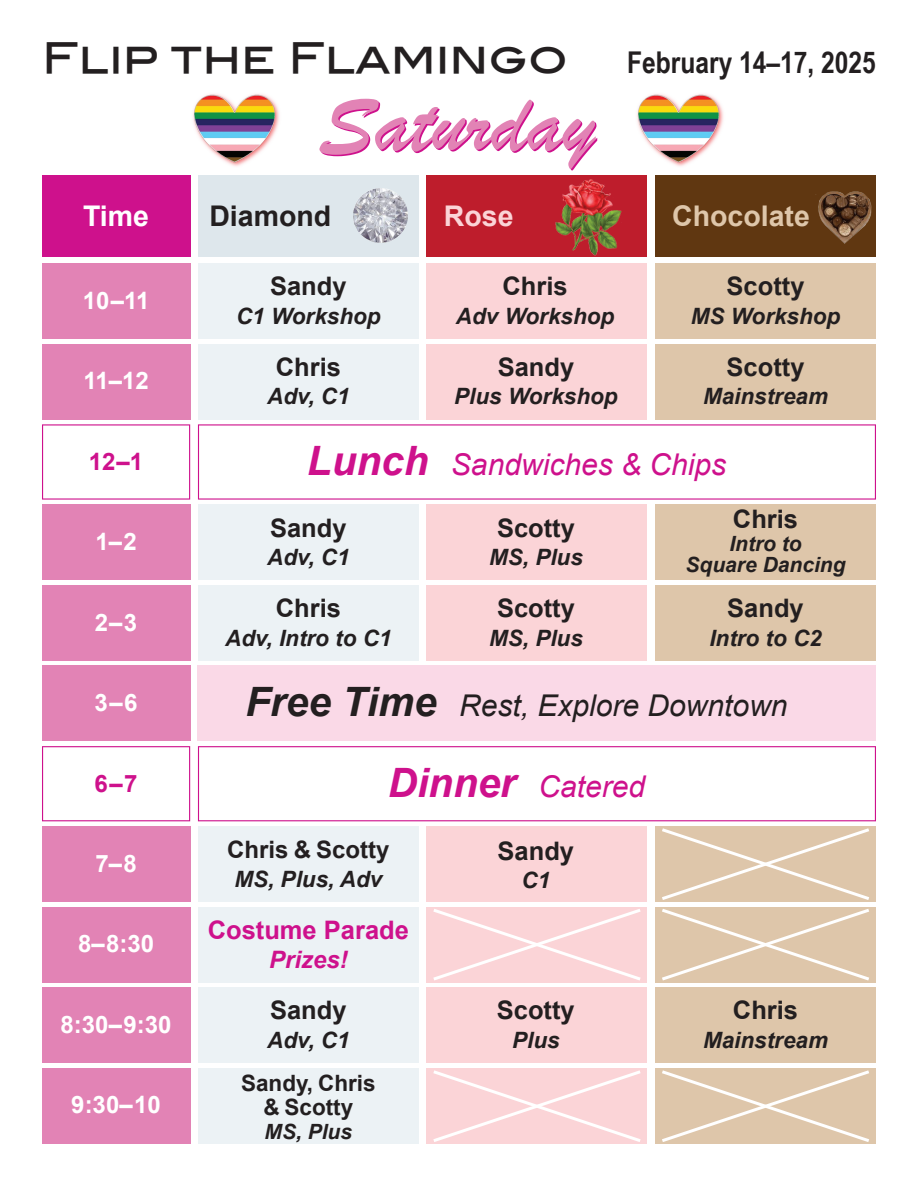
<style>
.page{position:relative;width:918px;height:1188px;background:#fff}
.page>*{position:absolute;margin:0;border:0;box-sizing:border-box;transform-origin:0 0}
.t1{font:87px "Brush Script";color:#ce118c}
.t2{font:42px "Blair Md ITCTT Medium";color:#231f20}
.t3{font:italic 30px "Arial";color:#ce118c}
.t4{font:italic 30px "Arial";color:#231f20}
.t5{font:700 30px "Arial Narrow";color:#231f20}
.t6{font:700 28.5px "Arial";color:#dec6aa}
.t7{font:700 28.5px "Arial";color:#231f20}
.t8{font:700 28.5px "Arial";color:#fff}
.t9{font:700 28.5px "Arial";color:#fbd4d7}
.t10{font:700 25.5px "Arial";color:#231f20}
.t11{font:700 25.5px "Arial";color:#ce118c}
.t12{font:700 24px "Arial";color:#fff}
.t13{font:700 24px "Arial";color:#231f20}
.t14{font:700 24px "Arial";color:#ce118c}
.t15{font:italic 700 24px "Arial";color:#ce118c}
.t16{font:italic 700 22.5px "Arial";color:#231f20}
.t17{font:700 22.5px/24px "Arial";color:#231f20;text-align:center}
.t18{font:italic 700 21px/21px "Arial";color:#231f20;text-align:center}
.s1{font-weight:700;font-size:40.5px}
</style>
<div class="page">
<div style="left:42px;top:176px;width:148px;height:81px;background:#ce118c"></div>
<div style="left:198px;top:176px;width:221px;height:81px;background:#dee7ec"></div>
<div style="left:427px;top:176px;width:220px;height:81px;background:#be1d2c"></div>
<div style="left:655px;top:176px;width:221px;height:81px;background:#603711"></div>
<div style="left:42px;top:264px;width:148px;height:75px;background:#e283b5"></div>
<div style="left:198px;top:264px;width:221px;height:75px;background:#ecf2f5"></div>
<div style="left:427px;top:264px;width:220px;height:75px;background:#fbd4d7"></div>
<div style="left:655px;top:264px;width:221px;height:75px;background:#dec6aa"></div>
<div style="left:42px;top:344px;width:148px;height:75px;background:#e283b5"></div>
<div style="left:198px;top:344px;width:221px;height:75px;background:#ecf2f5"></div>
<div style="left:427px;top:344px;width:220px;height:75px;background:#fbd4d7"></div>
<div style="left:655px;top:344px;width:221px;height:75px;background:#dec6aa"></div>
<svg style="left:42px;top:424px;width:148px;height:76px"></svg>
<svg style="left:198px;top:424px;width:678px;height:76px"></svg>
<svg style="left:198px;top:746px;width:678px;height:75px"></svg>
<div style="left:42px;top:505px;width:148px;height:75px;background:#e283b5"></div>
<div style="left:198px;top:505px;width:221px;height:75px;background:#ecf2f5"></div>
<div style="left:427px;top:505px;width:220px;height:75px;background:#fbd4d7"></div>
<div style="left:655px;top:505px;width:221px;height:75px;background:#dec6aa"></div>
<div style="left:42px;top:585px;width:148px;height:75px;background:#e283b5"></div>
<div style="left:198px;top:585px;width:221px;height:75px;background:#ecf2f5"></div>
<div style="left:427px;top:585px;width:220px;height:75px;background:#fbd4d7"></div>
<div style="left:655px;top:585px;width:221px;height:75px;background:#dec6aa"></div>
<div style="left:42px;top:666px;width:148px;height:75px;background:#e283b5"></div>
<div style="left:198px;top:666px;width:678px;height:75px;background:#fad9e7"></div>
<svg style="left:42px;top:746px;width:148px;height:75px"></svg>
<div style="left:42px;top:827px;width:148px;height:75px;background:#e283b5"></div>
<div style="left:198px;top:827px;width:221px;height:75px;background:#ecf2f5"></div>
<div style="left:427px;top:827px;width:220px;height:75px;background:#fbd4d7"></div>
<div style="left:655px;top:827px;width:221px;height:75px;background:#dec6aa"></div>
<div style="left:42px;top:907px;width:148px;height:75px;background:#e283b5"></div>
<div style="left:198px;top:907px;width:221px;height:75px;background:#ecf2f5"></div>
<div style="left:427px;top:907px;width:220px;height:75px;background:#fbd4d7"></div>
<div style="left:655px;top:907px;width:221px;height:75px;background:#dec6aa"></div>
<div style="left:42px;top:987px;width:148px;height:76px;background:#e283b5"></div>
<div style="left:198px;top:987px;width:221px;height:76px;background:#ecf2f5"></div>
<div style="left:427px;top:987px;width:220px;height:76px;background:#fbd4d7"></div>
<div style="left:655px;top:987px;width:221px;height:76px;background:#dec6aa"></div>
<div style="left:42px;top:1068px;width:148px;height:75px;background:#e283b5"></div>
<div style="left:198px;top:1068px;width:221px;height:75px;background:#ecf2f5"></div>
<div style="left:427px;top:1068px;width:220px;height:75px;background:#fbd4d7"></div>
<div style="left:655px;top:1068px;width:221px;height:75px;background:#dec6aa"></div>
<svg style="left:430px;top:1070px;width:214px;height:74px"></svg>
<svg style="left:659px;top:1070px;width:214px;height:74px"></svg>
<svg style="left:430px;top:909px;width:214px;height:74px"></svg>
<svg style="left:659px;top:826px;width:214px;height:157px"></svg>
<img style="left:637px;top:94px;width:87px;height:72px">
<img style="left:193px;top:94px;width:87px;height:72px">
<img style="left:353px;top:189px;width:54px;height:54px">
<img style="left:815px;top:191px;width:57px;height:53px">
<img style="left:547px;top:175px;width:81px;height:81px">
<p class="t2" style="left:42px;top:24px;width:527px">Flip the Flamingo</p>
<p class="t5" style="left:627px;top:40px;width:250px">February 14–17, 2025</p>
<p class="t1" style="left:320px;top:72px;width:278px">Saturday</p>
<p class="t8" style="left:83px;top:200px;width:68px">Time</p>
<p class="t7" style="left:209px;top:200px;width:123px">Diamond</p>
<p class="t9" style="left:444px;top:200px;width:71px">Rose</p>
<p class="t6" style="left:672px;top:200px;width:139px">Chocolate</p>
<p class="t12" style="left:83px;top:287px;width:68px">10–11</p>
<p class="t12" style="left:83px;top:367px;width:67px">11–12</p>
<p class="t14" style="left:89px;top:448px;width:56px">12–1</p>
<p class="t12" style="left:95px;top:528px;width:43px">1–2</p>
<p class="t12" style="left:95px;top:609px;width:44px">2–3</p>
<p class="t12" style="left:95px;top:689px;width:44px">3–6</p>
<p class="t14" style="left:95px;top:770px;width:44px">6–7</p>
<p class="t12" style="left:95px;top:850px;width:43px">7–8</p>
<p class="t12" style="left:78px;top:931px;width:78px">8–8:30</p>
<p class="t12" style="left:61px;top:1011px;width:112px">8:30–9:30</p>
<p class="t12" style="left:71px;top:1091px;width:91px">9:30–10</p>
<p class="t10" style="left:270px;top:272px;width:78px">Sandy</p>
<p class="t16" style="left:236px;top:303px;width:146px">C1 Workshop</p>
<p class="t10" style="left:276px;top:353px;width:67px">Chris</p>
<p class="t16" style="left:267px;top:384px;width:84px">Adv, C1</p>
<p class="t10" style="left:503px;top:272px;width:67px">Chris</p>
<p class="t16" style="left:456px;top:303px;width:160px">Adv Workshop</p>
<p class="t10" style="left:498px;top:353px;width:78px">Sandy</p>
<p class="t16" style="left:454px;top:384px;width:165px">Plus Workshop</p>
<p class="t10" style="left:727px;top:272px;width:79px">Scotty</p>
<p class="t16" style="left:691px;top:303px;width:151px">MS Workshop</p>
<p class="t10" style="left:727px;top:353px;width:79px">Scotty</p>
<p class="t16" style="left:703px;top:384px;width:127px">Mainstream</p>
<p class="t3" style="left:307px;top:448px;width:421px"><span class="s1">Lunch</span> Sandwiches &amp; Chips</p>
<p class="t10" style="left:270px;top:513px;width:78px">Sandy</p>
<p class="t16" style="left:267px;top:545px;width:84px">Adv, C1</p>
<p class="t10" style="left:276px;top:594px;width:67px">Chris</p>
<p class="t16" style="left:225px;top:625px;width:168px">Adv, Intro to C1</p>
<p class="t10" style="left:497px;top:513px;width:79px">Scotty</p>
<p class="t16" style="left:489px;top:545px;width:95px">MS, Plus</p>
<p class="t10" style="left:497px;top:594px;width:79px">Scotty</p>
<p class="t16" style="left:489px;top:625px;width:95px">MS, Plus</p>
<p class="t10" style="left:733px;top:505px;width:67px">Chris</p>
<p class="t18" style="left:686px;top:533px;width:161px">Intro to<br>Square Dancing</p>
<p class="t10" style="left:727px;top:594px;width:78px">Sandy</p>
<p class="t16" style="left:709px;top:625px;width:114px">Intro to C2</p>
<p class="t4" style="left:245px;top:689px;width:544px"><span class="s1">Free Time</span> Rest, Explore Downtown</p>
<p class="t3" style="left:388px;top:769px;width:259px"><span class="s1">Dinner</span> Catered</p>
<p class="t13" style="left:227px;top:837px;width:164px">Chris &amp; Scotty</p>
<p class="t16" style="left:234px;top:866px;width:149px">MS, Plus, Adv</p>
<p class="t11" style="left:208px;top:916px;width:203px">Costume Parade</p>
<p class="t15" style="left:269px;top:946px;width:80px">Prizes!</p>
<p class="t10" style="left:270px;top:996px;width:78px">Sandy</p>
<p class="t16" style="left:267px;top:1027px;width:84px">Adv, C1</p>
<p class="t17" style="left:241px;top:1071px;width:136px">Sandy, Chris &amp; Scotty</p>
<p class="t18" style="left:265px;top:1121px;width:89px">MS, Plus</p>
<p class="t10" style="left:498px;top:836px;width:78px">Sandy</p>
<p class="t16" style="left:521px;top:868px;width:30px">C1</p>
<p class="t10" style="left:497px;top:996px;width:79px">Scotty</p>
<p class="t16" style="left:512px;top:1027px;width:49px">Plus</p>
<p class="t10" style="left:733px;top:996px;width:67px">Chris</p>
<p class="t16" style="left:703px;top:1027px;width:127px">Mainstream</p>
</div>
